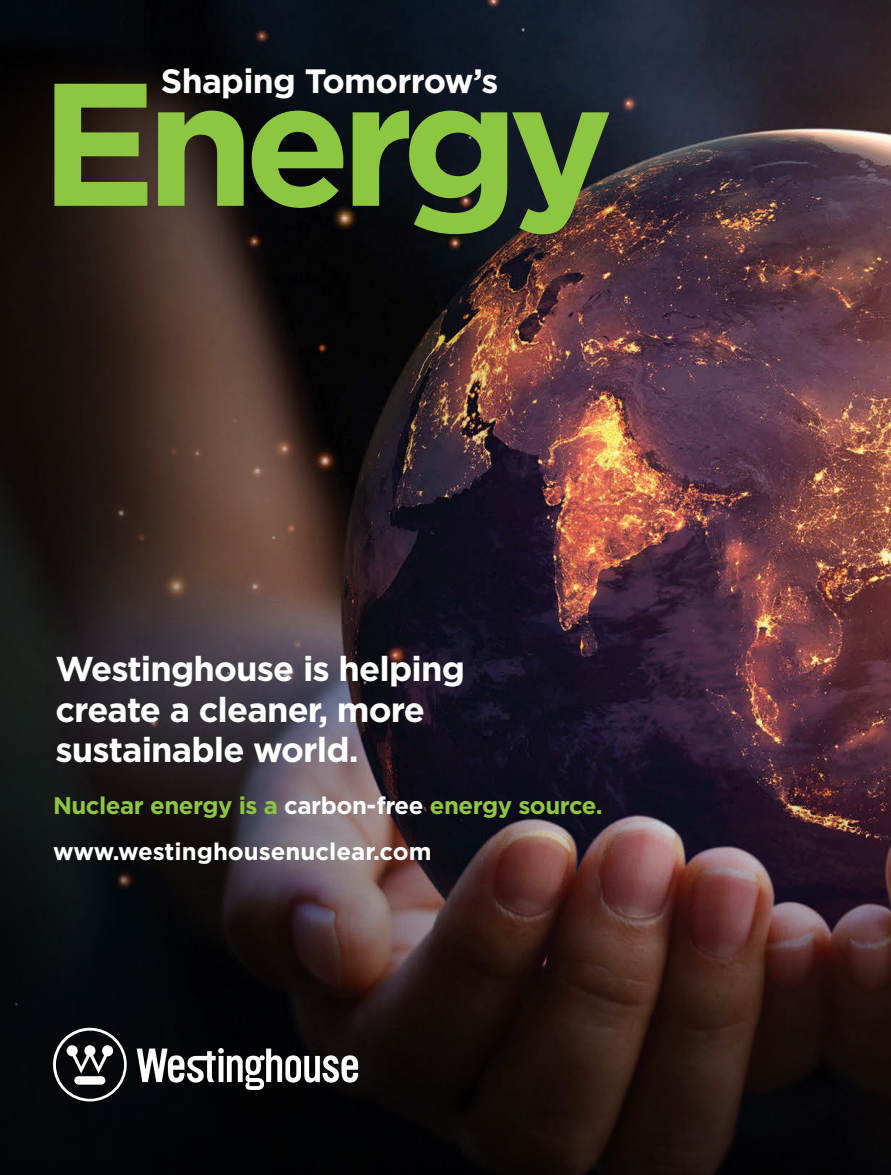
<style>
.page{position:relative;width:891px;height:1175px;background:#fff}
.page>*{position:absolute;margin:0;border:0;box-sizing:border-box;transform-origin:0 0}
.t1{font:700 174.3px "Gotham";letter-spacing:-.06em;color:#8dc640}
.t2{font:700 34.5px/40.5px "Gotham";letter-spacing:-.025em;color:#fff}
.t3{font:700 33.75px "Gotham";letter-spacing:-.02em;color:#fff}
.t4{font:700 24px "Gotham";letter-spacing:-.02em;color:#8dc640}
.t5{font:700 24px "Gotham";color:#fff}
.s1{color:#fff}
</style>
<div class="page">
<img style="left:588px;top:0;width:303px;height:725px">
<svg style="left:0;top:0;width:588px;height:725px;background:#2b2022"></svg>
<img style="left:0;top:725px;width:891px;height:449px">
<svg style="left:53px;top:1027px;width:74px;height:74px"></svg>
<svg style="left:137px;top:1048px;width:221px;height:41px"></svg>
<p class="t3" style="left:161px;top:59px;width:339px">Shaping Tomorrow’s</p>
<h1 class="t1" style="left:40px;top:28px;width:575px">Energy</h1>
<p class="t2" style="left:55px;top:648px;width:411px">Westinghouse is helping create a cleaner, more sustainable world.</p>
<p class="t4" style="left:53px;top:789px;width:551px">Nuclear energy is a <span class="s1">carbon-free</span> energy source.</p>
<p class="t5" style="left:53px;top:835px;width:380px">www.westinghousenuclear.com</p>
</div>
